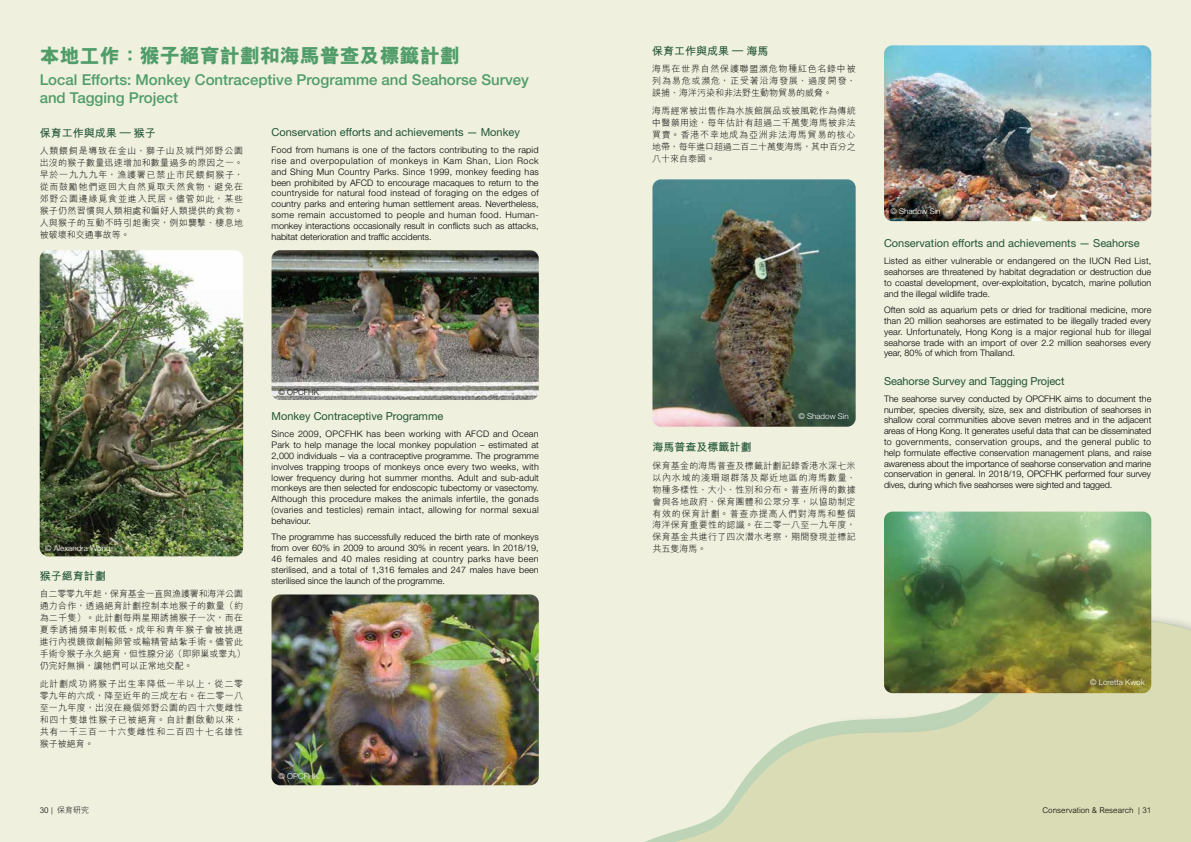
<style>
.page{position:relative;width:1191px;height:842px;background:#eff0de}
.page>*{position:absolute;margin:0;border:0;box-sizing:border-box;transform-origin:0 0}
.t1{font:800 20px "M Hei HK";color:#509d69}
.t2{font:500 15px/18px "Helvetica Neue LT Std";color:#509d69}
.t3{font:11px "Helvetica Neue LT Std";color:#215535}
.t4{font:700 11px "M Hei HK";color:#215535}
.t5{font:300 9px/10.8px "Helvetica Neue LT Std";color:#000;text-align:justify}
.t6{font:300 9px/12px "M Hei HK";letter-spacing:.03em;color:#000;text-align:justify}
.t7{font:300 8px "Helvetica Neue LT Std";color:#fff}
.t8{font:300 8px "M Hei HK";color:#000}
.t9{font:300 8px "Helvetica Neue LT Std";color:#000}
</style>
<div class="page">
<svg style="left:645px;top:610px;width:546px;height:232px;fill:#d9dcb4"></svg>
<img style="left:884px;top:512px;width:267px;height:181px">
<img style="left:884px;top:45px;width:267px;height:176px">
<img style="left:652px;top:179px;width:203px;height:248px">
<img style="left:40px;top:250px;width:203px;height:306px">
<img style="left:271px;top:250px;width:268px;height:150px">
<img style="left:271px;top:594px;width:268px;height:191px">
<h1 class="t1" style="left:40px;top:42px;width:421px">本地工作：猴子絕育計劃和海馬普查及標籤計劃</h1>
<h2 class="t2" style="left:40px;top:70px;width:491px">Local Efforts: Monkey Contraceptive Programme and Seahorse Survey and Tagging Project</h2>
<p class="t4" style="left:40px;top:125px;width:118px">保育工作與成果 – 猴子</p>
<p class="t6" style="left:40px;top:144px;width:205px">人類餵飼是導致在金山、獅子山及城門郊野公園出沒的猴子數量迅速增加和數量過多的原因之一。早於一九九九年，漁護署已禁止市民餵飼猴子，從而鼓勵牠們返回大自然覓取天然食物，避免在郊野公園邊緣覓食並進入民居。儘管如此，某些猴子仍然習慣與人類相處和偏好人類提供的食物。人與猴子的互動不時引起衝突，例如襲擊、棲息地被破壞和交通事故等。</p>
<p class="t3" style="left:271px;top:126px;width:250px">Conservation efforts and achievements — Monkey</p>
<p class="t5" style="left:271px;top:144px;width:269px">Food from humans is one of the factors contributing to the rapid rise and overpopulation of monkeys in Kam Shan, Lion Rock and Shing Mun Country Parks. Since 1999, monkey feeding has been prohibited by AFCD to encourage macaques to return to the countryside for natural food instead of foraging on the edges of country parks and entering human settlement areas. Nevertheless, some remain accustomed to people and human food. Human&shy;monkey interactions occasionally result in conflicts such as attacks, habitat deterioration and traffic accidents.</p>
<p class="t7" style="left:45px;top:543px;width:67px">© Alexandra Wong</p>
<p class="t4" style="left:40px;top:567px;width:67px">猴子絕育計劃</p>
<p class="t9" style="left:279px;top:387px;width:42px">© OPCFHK</p>
<p class="t3" style="left:271px;top:410px;width:173px">Monkey Contraceptive Programme</p>
<p class="t5" style="left:271px;top:429px;width:269px">Since 2009, OPCFHK has been working with AFCD and Ocean Park to help manage the local monkey population – estimated at 2,000 individuals – via a contraceptive programme. The programme involves trapping troops of monkeys once every two weeks, with lower frequency during hot summer months. Adult and sub-adult monkeys are then selected for endoscopic tubectomy or vasectomy.<br>Although this procedure makes the animals infertile, the gonads (ovaries and testicles) remain intact, allowing for normal sexual behaviour.</p>
<p class="t5" style="left:271px;top:531px;width:269px">The programme has successfully reduced the birth rate of monkeys from over 60% in 2009 to around 30% in recent years. In 2018/19, 46 females and 40 males residing at country parks have been sterilised, and a total of 1,316 females and 247 males have been</p>
<p class="t5" style="left:271px;top:575px;width:175px">sterilised since the launch of the programme.</p>
<p class="t4" style="left:652px;top:43px;width:118px">保育工作與成果 – 海馬</p>
<p class="t6" style="left:652px;top:63px;width:205px">海馬在世界自然保護聯盟瀕危物種紅色名錄中被列為易危或瀕危，正受著沿海發展、過度開發、誤捕、海洋污染和非法野生動物貿易的威脅。</p>
<p class="t6" style="left:652px;top:104px;width:205px">海馬經常被出售作為水族館展品或被風乾作為傳統中醫藥用途，每年估計有超過二千萬隻海馬被非法買賣。香港不幸地成為亞洲非法海馬貿易的核心地帶，每年進口超過二百二十萬隻海馬，其中百分之八十來自泰國。</p>
<p class="t7" style="left:798px;top:411px;width:52px">© Shadow Sin</p>
<p class="t4" style="left:652px;top:439px;width:100px">海馬普查及標籤計劃</p>
<p class="t6" style="left:652px;top:459px;width:205px">保育基金的海馬普查及標籤計劃記錄香港水深七米以內水域的淺珊瑚群落及鄰近地區的海馬數量、物種多樣性、大小、性別和分布。普查所得的數據會與各地政府、保育團體和公眾分享，以協助制定有效的保育計劃。普查亦提高人們對海馬和整個海洋保育重要性的認識。在二零一八至一九年度，保育基金共進行了四次潛水考察，期間發現並標記共五隻海馬。</p>
<p class="t7" style="left:890px;top:206px;width:52px">© Shadow Sin</p>
<p class="t3" style="left:884px;top:237px;width:257px">Conservation efforts and achievements — Seahorse</p>
<p class="t5" style="left:884px;top:256px;width:269px">Listed as either vulnerable or endangered on the IUCN Red List, seahorses are threatened by habitat degradation or destruction due to coastal development, over-exploitation, bycatch, marine pollution and the illegal wildlife trade.</p>
<p class="t5" style="left:884px;top:304px;width:269px">Often sold as aquarium pets or dried for traditional medicine, more than 20 million seahorses are estimated to be illegally traded every year. Unfortunately, Hong Kong is a major regional hub for illegal seahorse trade with an import of over 2.2 million seahorses every year, 80% of which from Thailand.</p>
<p class="t3" style="left:884px;top:374px;width:182px">Seahorse Survey and Tagging Project</p>
<p class="t5" style="left:884px;top:393px;width:269px">The seahorse survey conducted by OPCFHK aims to document the number, species diversity, size, sex and distribution of seahorses in shallow coral communities above seven metres and in the adjacent areas of Hong Kong. It generates useful data that can be disseminated to governments, conservation groups, and the general public to help formulate effective conservation management plans, and raise awareness about the importance of seahorse conservation and marine conservation in general. In 2018/19, OPCFHK performed four survey dives, during which five seahorses were sighted and tagged.</p>
<p class="t6" style="left:40px;top:587px;width:207px;text-align:left">自二零零九年起，保育基金一直與漁護署和海洋公園通力合作，透過絕育計劃控制本地猴子的數量（約為二千隻）。此計劃每兩星期誘捕猴子一次，而在夏季誘捕頻率則較低。成年和青年猴子會被挑選進行內視鏡微創輸卵管或輸精管結紮手術。儘管此手術令猴子永久絕育，但性腺分泌（即卵巢或睾丸）仍完好無損，讓牠們可以正常地交配。</p>
<p class="t6" style="left:40px;top:677px;width:205px">此計劃成功將猴子出生率降低一半以上，從二零零九年的六成，降至近年的三成左右。在二零一八至一九年度，出沒在幾個郊野公園的四十六隻雌性和四十隻雄性猴子已被絕育。自計劃啟動以來，共有一千三百一十六隻雌性和二百四十七名雄性猴子被絕育。</p>
<p class="t7" style="left:1090px;top:677px;width:56px">© Loretta Kwok</p>
<p class="t7" style="left:279px;top:771px;width:42px">© OPCFHK</p>
<p class="t8" style="left:40px;top:804px;width:51px">30 | 保育研究</p>
<p class="t8" style="left:1042px;top:804px;width:110px">Conservation &amp; Research | 31</p>
</div>
